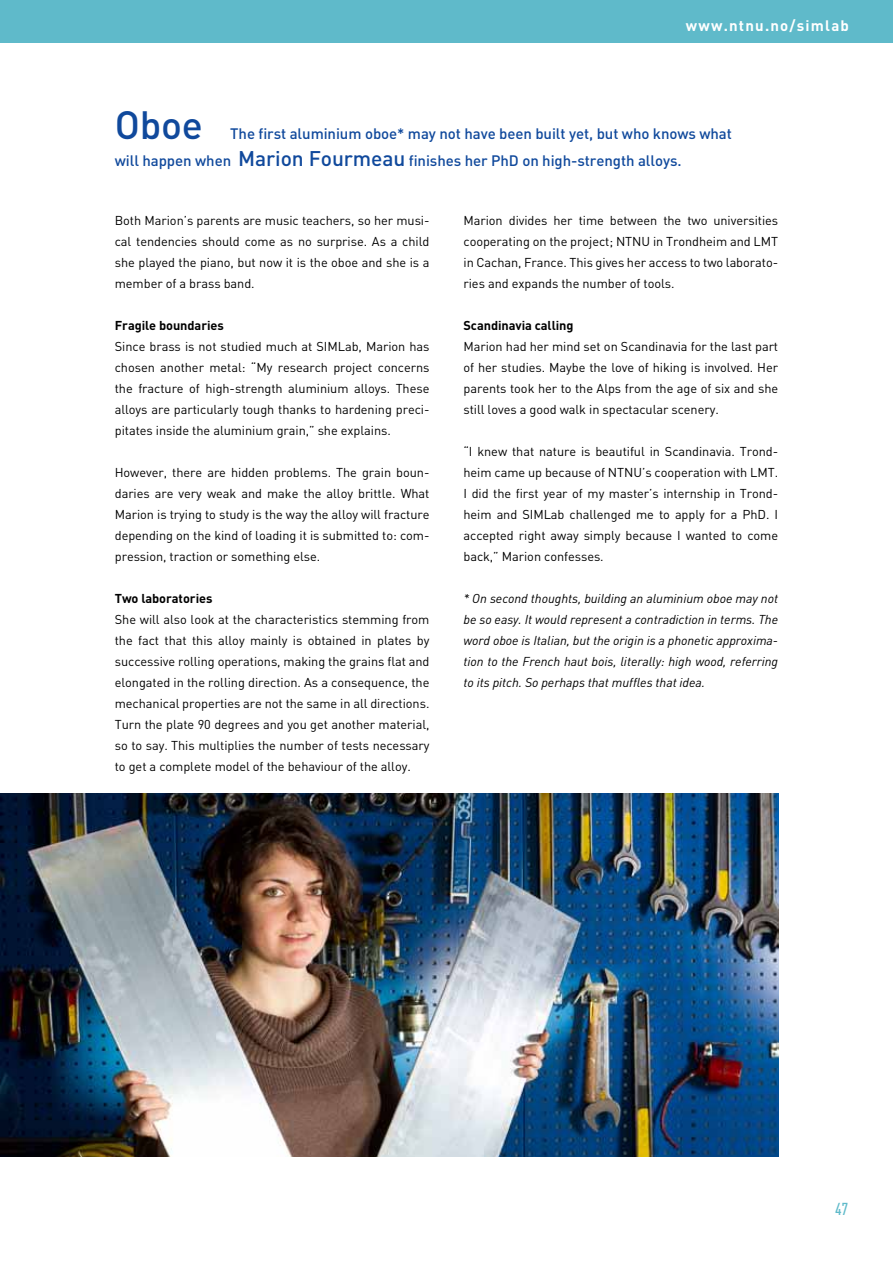
<style>
.page{position:relative;width:893px;height:1263px;background:#fff}
.page>*{position:absolute;margin:0;border:0;box-sizing:border-box;transform-origin:0 0}
.t1{font:500 39px "DIN";color:#10499c}
.t2{font:500 17.1px "DIN Cond";color:#5fbaca}
.t3{font:500 15px/27px "DIN";letter-spacing:-.005em;color:#10499c}
.t4{font:700 15px "DIN";letter-spacing:.08em;color:#fff}
.t5{font:12.75px/21px "DIN";letter-spacing:-.005em;color:#000;text-align:justify}
.t6{font:italic 12.75px/21px "DIN";letter-spacing:-.005em;color:#000;text-align:justify}
.t7{font:700 12.75px "DIN";letter-spacing:-.005em;color:#000}
.s1{font-size:21px}
</style>
<div class="page">
<div style="left:0;top:0;width:893px;height:43px;background:#5fbaca"></div>
<img style="left:0;top:793px;width:778px;height:364px">
<p class="t4" style="left:686px;top:16px;width:165px">www.ntnu.no/simlab</p>
<h1 class="t1" style="left:115px;top:100px;width:90px">Oboe</h1>
<p class="t3" style="left:115px;top:119px;width:619px;text-indent:115px">The first aluminium oboe* may not have been built yet, but who knows what will happen when <span class="s1">Marion Fourmeau</span> finishes her PhD on high-strength alloys.</p>
<p class="t5" style="left:115px;top:210px;width:316px;text-align:left">Both Marion’s parents are music teachers, so her musi&shy;cal tendencies should come as no surprise. As a child she played the piano, but now it is the oboe and she is a member of a brass band.</p>
<p class="t7" style="left:115px;top:317px;width:111px">Fragile boundaries</p>
<p class="t5" style="left:115px;top:336px;width:316px">Since brass is not studied much at SIMLab, Marion has chosen another metal: “My research project concerns the fracture of high-strength aluminium alloys. These alloys are particularly tough thanks to hardening preci&shy;pitates inside the aluminium grain,” she explains.</p>
<p class="t5" style="left:115px;top:462px;width:316px">However, there are hidden problems. The grain boun&shy;daries are very weak and make the alloy brittle. What Marion is trying to study is the way the alloy will fracture depending on the kind of loading it is submitted to: com&shy;pression, traction or something else.</p>
<p class="t7" style="left:115px;top:590px;width:99px">Two laboratories</p>
<p class="t5" style="left:115px;top:609px;width:316px">She will also look at the characteristics stemming from the fact that this alloy mainly is obtained in plates by successive rolling operations, making the grains flat and elongated in the rolling direction. As a consequence, the mechanical properties are not the same in all directions.<br>Turn the plate 90 degrees and you get another material, so to say. This multiplies the number of tests necessary to get a complete model of the behaviour of the alloy.</p>
<p class="t5" style="left:463px;top:210px;width:316px">Marion divides her time between the two universities cooperating on the project; NTNU in Trondheim and LMT in Cachan, France. This gives her access to two laborato&shy;ries and expands the number of tools.</p>
<p class="t7" style="left:463px;top:317px;width:112px">Scandinavia calling</p>
<p class="t5" style="left:463px;top:336px;width:316px">Marion had her mind set on Scandinavia for the last part of her studies. Maybe the love of hiking is involved. Her parents took her to the Alps from the age of six and she still loves a good walk in spectacular scenery.</p>
<p class="t5" style="left:463px;top:441px;width:316px">“I knew that nature is beautiful in Scandinavia. Trond&shy;heim came up because of NTNU’s cooperation with LMT.<br>I did the first year of my master’s internship in Trond&shy;heim and SIMLab challenged me to apply for a PhD. I accepted right away simply because I wanted to come back,” Marion confesses.</p>
<p class="t6" style="left:463px;top:588px;width:316px">* On second thoughts, building an aluminium oboe may not be so easy. It would represent a contradiction in terms. The word oboe is Italian, but the origin is a phonetic approxima&shy;tion to the French haut bois, literally: high wood, referring to its pitch. So perhaps that muffles that idea.</p>
<h2 class="t2" style="left:835px;top:1199px;width:15px">47</h2>
</div>
